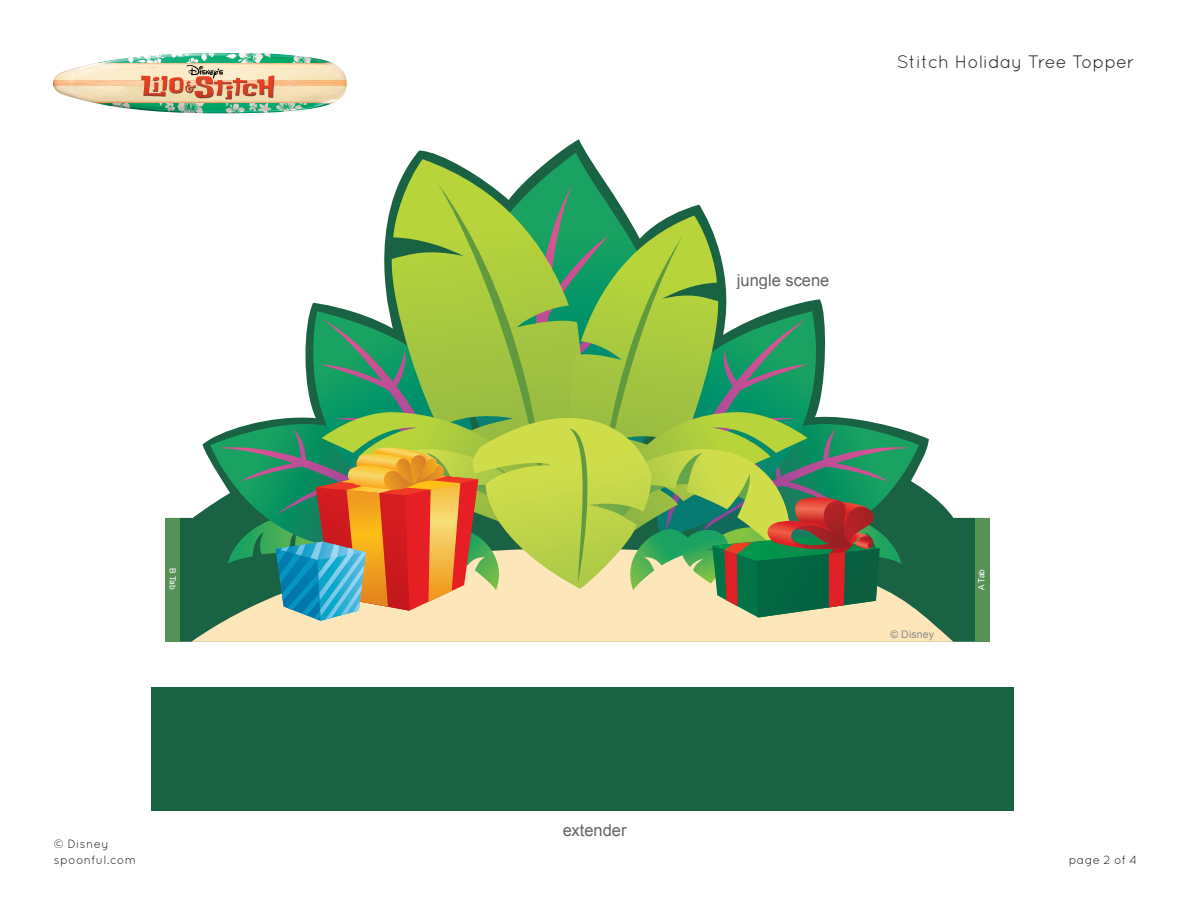
<style>
.page{position:relative;width:1188px;height:918px;background:#fff}
.page>*{position:absolute;margin:0;border:0;box-sizing:border-box;transform-origin:0 0}
.t1{font:18px "Quicksand";color:#231f20}
.t2{font:16.5px "Arial";color:#231f20}
.t3{font:12px "Quicksand";letter-spacing:.025em;color:#211e1e}
.t4{font:12px "Quicksand";color:#231f20}
.t5{font:10.5px "Arial";letter-spacing:.015em;color:#8a898a}
.t6{font:8.4px "Arial";color:#fff}
</style>
<div class="page">
<svg style="left:165px;top:454px;width:824px;height:188px"></svg>
<svg style="left:191px;top:546px;width:762px;height:96px;background:#c9c79f"></svg>
<svg style="left:412px;top:153px;width:195px;height:31px"></svg>
<svg style="left:398px;top:159px;width:193px;height:25px"></svg>
<svg style="left:210px;top:184px;width:709px;height:437px"></svg>
<div style="left:152px;top:688px;width:862px;height:123px;background:#196243"></div>
<img style="left:53px;top:53px;width:294px;height:60px">
<svg style="left:187px;top:64px;width:36px;height:15px"></svg>
<div style="left:975px;top:518px;width:14px;height:124px;background:#569156"></div>
<div style="left:165px;top:518px;width:14px;height:124px;background:#569156"></div>
<p class="t6" style="left:178px;top:568px;width:23px;rotate:90deg">B Tab</p>
<p class="t3" style="left:54px;top:837px;width:56px">© Disney</p>
<p class="t3" style="left:54px;top:853px;width:84px">spoonful.com</p>
<p class="t1" style="left:897px;top:51px;width:239px">Stitch Holiday Tree Topper</p>
<p class="t2" style="left:737px;top:269px;width:94px">jungle scene</p>
<p class="t2" style="left:562px;top:820px;width:66px">extender</p>
<p class="t5" style="left:891px;top:627px;width:45px">© Disney</p>
<p class="t6" style="left:976px;top:590px;width:22px;rotate:-91deg">A Tab</p>
<p class="t4" style="left:1069px;top:853px;width:70px">page 2 of 4</p>
</div>
